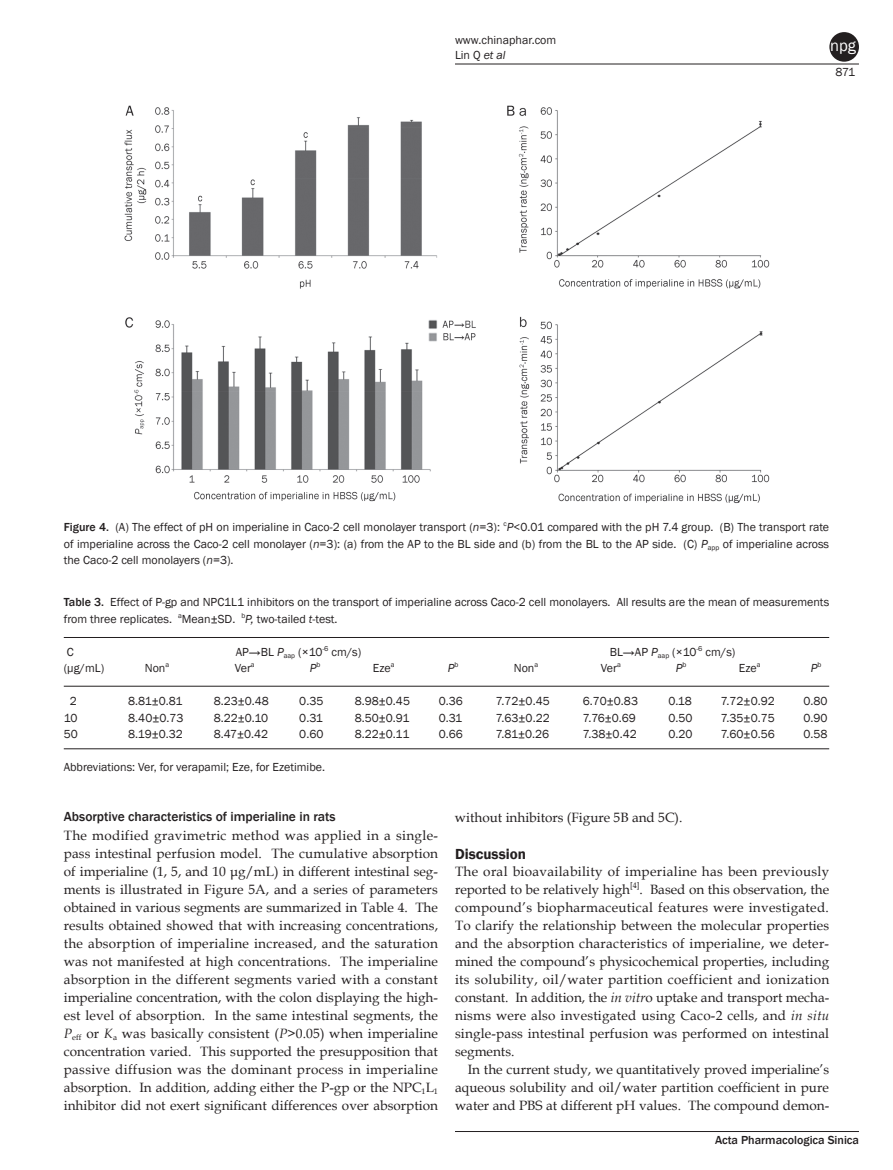
<style>
.page{position:relative;width:893px;height:1170px;background:#fff}
.page>*{position:absolute;margin:0;border:0;box-sizing:border-box;transform-origin:0 0}
.t1{font:16.5px "Franklin Gothic";color:#fff}
.t2{font:600 15px "Franklin Gothic";color:#231f20}
.t3{font:13.5px/18px "Book Antiqua";letter-spacing:.005em;color:#231f20;text-align:justify}
.t4{font:500 13.5px "Franklin Gothic";color:#231f20}
.t5{font:12px/16.5px "Franklin Gothic";color:#231f20}
.t6{font:500 12px "Franklin Gothic";color:#231f20}
.t7{font:italic 12px "Franklin Gothic";color:#231f20}
.s1{font-style:italic}
.s2{font-weight:500}
</style>
<div class="page">
<hr style="left:455px;top:64px;width:404px;height:1px;background:#231f20">
<hr style="left:455px;top:1131px;width:404px;height:1px;background:#231f20">
<div style="left:829px;top:32px;width:30px;height:30px;background:#231f20;border-radius:50%"></div>
<hr style="left:64px;top:637px;width:765px;height:1px;background:#231f20">
<hr style="left:64px;top:686px;width:765px;height:1px;background:#231f20">
<hr style="left:64px;top:748px;width:765px;height:1px;background:#231f20">
<img style="left:124px;top:105px;width:646px;height:399px">
<p class="t5" style="left:455px;top:32px;width:103px;line-height:15px">www.chinaphar.com<br>Lin Q <span class="s1">et al</span></p>
<p class="t1" style="left:830px;top:35px;width:27px">npg</p>
<p class="t5" style="left:835px;top:64px;width:21px">871</p>
<p class="t5" style="left:64px;top:519px;width:767px;text-align:justify"><span class="s2">Figure 4.</span> (A) The effect of pH on imperialine in Caco-2 cell monolayer transport (<span class="s1">n</span>=3): <sup>c</sup><span class="s1">P</span>&lt;0.01 compared with the pH 7.4 group. (B) The transport rate of imperialine across the Caco-2 cell monolayer (<span class="s1">n</span>=3): (a) from the AP to the BL side and (b) from the BL to the AP side. (C) <span class="s1">P</span><sub>app</sub> of imperialine across the Caco-2 cell monolayers (<span class="s1">n</span>=3).</p>
<p class="t5" style="left:64px;top:594px;width:767px"><span class="s2">Table 3.</span> Effect of P-gp and NPC1L1 inhibitors on the transport of imperialine across Caco-2 cell monolayers. All results are the mean of measurements from three replicates. <sup>a</sup>Mean±SD. <sup>b</sup><span class="s1">P,</span> two-tailed <span class="s1">t</span>-test.</p>
<p class="t5" style="left:67px;top:643px;width:8px">C</p>
<p class="t5" style="left:236px;top:643px;width:127px">AP→BL <span class="s1">P</span><sub>aap</sub> (×10<sup>-6</sup> cm/s)</p>
<p class="t5" style="left:610px;top:643px;width:127px">BL→AP <span class="s1">P</span><sub>aap</sub> (×10<sup>-6</sup> cm/s)</p>
<p class="t5" style="left:64px;top:660px;width:42px">(μg/mL)</p>
<p class="t5" style="left:145px;top:660px;width:26px">Non<sup>a</sup></p>
<p class="t5" style="left:235px;top:660px;width:22px">Ver<sup>a</sup></p>
<p class="t7" style="left:310px;top:660px;width:12px">P<sup>b</sup></p>
<p class="t5" style="left:373px;top:660px;width:23px">Eze<sup>a</sup></p>
<p class="t7" style="left:448px;top:660px;width:12px">P<sup>b</sup></p>
<p class="t5" style="left:514px;top:660px;width:26px">Non<sup>a</sup></p>
<p class="t5" style="left:601px;top:660px;width:22px">Ver<sup>a</sup></p>
<p class="t7" style="left:676px;top:660px;width:12px">P<sup>b</sup></p>
<p class="t5" style="left:739px;top:660px;width:23px">Eze<sup>a</sup></p>
<p class="t7" style="left:811px;top:660px;width:12px">P<sup>b</sup></p>
<p class="t5" style="left:70px;top:693px;width:9px">2</p>
<p class="t5" style="left:128px;top:693px;width:56px">8.81±0.81</p>
<p class="t5" style="left:214px;top:693px;width:57px">8.23±0.48</p>
<p class="t5" style="left:299px;top:693px;width:26px">0.35</p>
<p class="t5" style="left:355px;top:693px;width:57px">8.98±0.45</p>
<p class="t5" style="left:439px;top:693px;width:26px">0.36</p>
<p class="t5" style="left:496px;top:693px;width:55px">7.72±0.45</p>
<p class="t5" style="left:583px;top:693px;width:57px">6.70±0.83</p>
<p class="t5" style="left:668px;top:693px;width:25px">0.18</p>
<p class="t5" style="left:721px;top:693px;width:55px">7.72±0.92</p>
<p class="t5" style="left:803px;top:693px;width:26px">0.80</p>
<p class="t5" style="left:64px;top:709px;width:15px">10</p>
<p class="t5" style="left:128px;top:709px;width:57px">8.40±0.73</p>
<p class="t5" style="left:214px;top:709px;width:56px">8.22±0.10</p>
<p class="t5" style="left:299px;top:709px;width:25px">0.31</p>
<p class="t5" style="left:355px;top:709px;width:56px">8.50±0.91</p>
<p class="t5" style="left:439px;top:709px;width:25px">0.31</p>
<p class="t5" style="left:496px;top:709px;width:55px">7.63±0.22</p>
<p class="t5" style="left:583px;top:709px;width:55px">7.76±0.69</p>
<p class="t5" style="left:668px;top:709px;width:26px">0.50</p>
<p class="t5" style="left:721px;top:709px;width:55px">7.35±0.75</p>
<p class="t5" style="left:803px;top:709px;width:26px">0.90</p>
<p class="t5" style="left:64px;top:726px;width:16px">50</p>
<p class="t5" style="left:128px;top:726px;width:56px">8.19±0.32</p>
<p class="t5" style="left:214px;top:726px;width:56px">8.47±0.42</p>
<p class="t5" style="left:299px;top:726px;width:26px">0.60</p>
<p class="t5" style="left:355px;top:726px;width:56px">8.22±0.11</p>
<p class="t5" style="left:439px;top:726px;width:26px">0.66</p>
<p class="t5" style="left:496px;top:726px;width:55px">7.81±0.26</p>
<p class="t5" style="left:583px;top:726px;width:55px">7.38±0.42</p>
<p class="t5" style="left:668px;top:726px;width:26px">0.20</p>
<p class="t5" style="left:721px;top:726px;width:55px">7.60±0.56</p>
<p class="t5" style="left:803px;top:726px;width:26px">0.58</p>
<p class="t5" style="left:64px;top:759px;width:263px">Abbreviations: Ver, for verapamil; Eze, for Ezetimibe.</p>
<p class="t4" style="left:64px;top:808px;width:273px">Absorptive characteristics of imperialine in rats</p>
<p class="t3" style="left:64px;top:825px;width:376px">The modified gravimetric method was applied in a single&shy;pass intestinal perfusion model. The cumulative absorption of imperialine (1, 5, and 10 μg/mL) in different intestinal seg&shy;ments is illustrated in Figure 5A, and a series of parameters obtained in various segments are summarized in Table 4. The results obtained showed that with increasing concentrations, the absorption of imperialine increased, and the saturation was not manifested at high concentrations. The imperialine absorption in the different segments varied with a constant imperialine concentration, with the colon displaying the high&shy;est level of absorption. In the same intestinal segments, the <span class="s1">P</span><sub>eff</sub> or <span class="s1">K</span><sub>a</sub> was basically consistent (<span class="s1">P</span>&gt;0.05) when imperialine concentration varied. This supported the presupposition that passive diffusion was the dominant process in imperialine absorption. In addition, adding either the P-gp or the NPC<sub>1</sub>L<sub>1 </sub>inhibitor did not exert significant differences over absorption</p>
<p class="t3" style="left:455px;top:807px;width:229px">without inhibitors (Figure 5B and 5C).</p>
<p class="t2" style="left:455px;top:844px;width:73px">Discussion</p>
<p class="t3" style="left:455px;top:861px;width:376px">The oral bioavailability of imperialine has been previously reported to be relatively high<sup>[4]</sup>. Based on this observation, the compound’s biopharmaceutical features were investigated.<br>To clarify the relationship between the molecular properties and the absorption characteristics of imperialine, we deter&shy;mined the compound’s physicochemical properties, including its solubility, oil/water partition coefficient and ionization constant. In addition, the <span class="s1">in vitr</span>o uptake and transport mecha&shy;nisms were also investigated using Caco-2 cells, and <span class="s1">in situ </span>single-pass intestinal perfusion was performed on intestinal segments.</p>
<p class="t3" style="left:455px;top:1059px;width:376px;text-indent:13px">In the current study, we quantitatively proved imperialine’s aqueous solubility and oil/water partition coefficient in pure water and PBS at different pH values. The compound demon-</p>
<p class="t6" style="left:715px;top:1132px;width:145px">Acta Pharmacologica Sinica</p>
</div>
